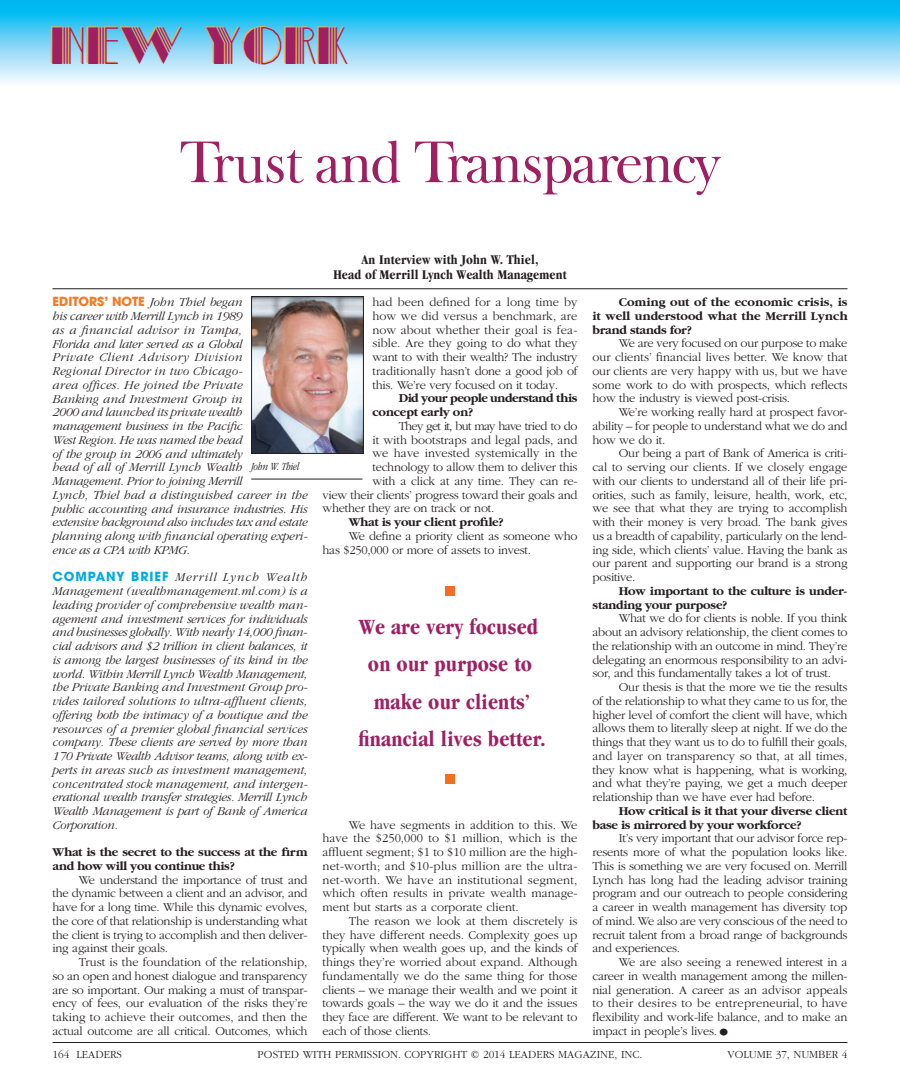
<style>
.page{position:relative;width:900px;height:1080px;background:#fff}
.page>*{position:absolute;margin:0;border:0;box-sizing:border-box;transform-origin:0 0}
.t1{font:60px "Frys Baskerville BT";letter-spacing:-.04em;color:#9e1f62}
.t2{font:45px "RM DEC Or";color:#9e1f62}
.t3{font:700 condensed 22.5px/37.5px "Garamond";letter-spacing:.01em;color:#9e1f62;text-align:center}
.t4{font:700 condensed 13.75px/15px "Garamond";letter-spacing:.01em;color:#231f20;text-align:center}
.t5{font:300 12.5px/13.8px "Garamond";letter-spacing:-.02em;color:#231f20;text-align:justify}
.t6{font:italic 300 12.5px/13.8px "Garamond";letter-spacing:-.02em;color:#231f20}
.t7{font:700 12.5px/13.8px "Garamond";letter-spacing:-.02em;color:#231f20}
.t8{font:700 12.5px/13.8px "Garamond";letter-spacing:-.04em;color:#231f20}
.t9{font:300 12.5px "Garamond";color:#231f20}
.t10{font:300 12.5px "Garamond";letter-spacing:.005em;color:#231f20}
.t11{font:300 12.5px "Garamond";letter-spacing:-.06em;color:#231f20}
.t12{font:300 11.25px "Garamond";color:#231f20}
.t13{font:italic 300 condensed 11.25px "Garamond";color:#231f20}
.s1{font-family:"Avant Garde";font-weight:700;font-style:normal;color:#f47921}
.s2{font-family:"Avant Garde";font-weight:700;font-style:normal;color:#00abe5}
.s3{font-size:22.5px}
</style>
<div class="page">
<svg style="left:0;top:0;width:900px;height:83px;background:#71d4f6"></svg>
<img style="left:253px;top:298px;width:109px;height:154px">
<div style="left:251px;top:296px;width:113px;height:158px;border:1px solid #231f20"></div>
<hr style="left:251px;top:479px;width:111px;height:1px;background:#231f20">
<hr style="left:52px;top:288px;width:796px;height:1px;background:#231f20">
<div style="left:445px;top:586px;width:10px;height:10px;background:#f36e21"></div>
<div style="left:445px;top:774px;width:10px;height:10px;background:#f36e21"></div>
<hr style="left:52px;top:1042px;width:796px;height:1px;background:#231f20">
<h2 class="t2" style="left:52px;top:9px;width:300px">NEW YORK</h2>
<h1 class="t1" style="left:179px;top:125px;width:543px">Trust and Transparency</h1>
<p class="t6" style="left:52px;top:296px;width:257px"><span class="s1">EDITORS’ NOTE</span> John Thiel began<br>his career with Merrill Lynch in 1989<br>as a financial advisor in Tampa,<br>Florida and later served as a Global<br>Private Client Advisory Division<br>Regional Director in two Chicago-<br>area offices. He joined the Private<br>Banking and Investment Group in<br>2000 and launched its private wealth management business in the Pacific<br>West Region. He was named the head<br>ofthe group in 2006 and ultimately<br>head ofall ofMerrill Lynch Wealth Management. Prior to joining Merrill<br>Lynch, Thiel had a distinguished career in the public accounting and insurance industries. His extensive background also includes tax and estate planning along with financial operating experi&shy;ence as a CPA with KPMG.</p>
<p class="t6" style="left:52px;top:571px;width:257px;text-align:justify"><span class="s2">COMPANY BRIEF</span> Merrill Lynch Wealth Management (wealthmanagement.ml.com) is a leading provider ofcomprehensive wealth man&shy;agement and investment services for individuals and businesses globally. With nearly 14,000 finan&shy;cial advisors and $2 trillion in client balances, it is among the largest businesses ofits kind in the world. Within Merrill Lynch Wealth Management, the Private Banking and Investment Group pro&shy;vides tailored solutions to ultra-affluent clients, offering both the intimacy ofa boutique and the resources ofa premier global financial services company. These clients are served by more than 170 Private Wealth Advisor teams, along with ex&shy;perts in areas such as investment management, concentrated stock management, and intergen&shy;erational wealth transfer strategies. Merrill Lynch Wealth Management is part ofBank ofAmerica Corporation.</p>
<p class="t7" style="left:52px;top:846px;width:257px">What is the secret to the success at the firm and how will you continue this?</p>
<p class="t5" style="left:52px;top:873px;width:257px;text-indent:26px">We understand the importance of trust and the dynamic between a client and an advisor, and have for a long time. While this dynamic evolves, the core of that relationship is understanding what the client is trying to accomplish and then deliver&shy;ing against their goals.</p>
<p class="t5" style="left:52px;top:956px;width:257px;text-indent:26px">Trust is the foundation of the relationship, so an open and honest dialogue and transparency are so important. Our making a must of transpar&shy;ency of fees, our evaluation of the risks they’re taking to achieve their outcomes, and then the actual outcome are all critical. Outcomes, which</p>
<p class="t13" style="left:251px;top:460px;width:50px">John W. Thiel</p>
<p class="t4" style="left:333px;top:252px;width:235px">An Interview with John W. Thiel,<br>Head of Merrill Lynch Wealth Management</p>
<p class="t5" style="left:372px;top:296px;width:207px">had been defined for a long time by how we did versus a benchmark, are now about whether their goal is fea&shy;sible. Are they going to do what they want to with their wealth? The industry traditionally hasn’t done a good job of this. We’re very focused on it today.</p>
<p class="t8" style="left:372px;top:392px;width:207px;text-indent:26px">Did your people understand this concept early on?</p>
<p class="t11" style="left:399px;top:419px;width:180px">They get it, but may have tried to do</p>
<p class="t9" style="left:372px;top:433px;width:207px">it with bootstraps and legal pads, and</p>
<p class="t10" style="left:372px;top:447px;width:206px">we have invested systemically in the</p>
<p class="t5" style="left:372px;top:461px;width:207px">technology to allow them to deliver this</p>
<p class="t5" style="left:372px;top:474px;width:207px">with a click at any time. They can re-</p>
<p class="t5" style="left:322px;top:488px;width:257px">view their clients’ progress toward their goals and</p>
<p class="t5" style="left:322px;top:502px;width:173px">whether they are on track or not.</p>
<p class="t7" style="left:349px;top:516px;width:156px">What is your client profile?</p>
<p class="t5" style="left:322px;top:529px;width:257px;text-indent:26px">We define a priority client as someone who has $250,000 or more of assets to invest.</p>
<h3 class="t3" style="left:358px;top:608px;width:189px">We are very focused on our purpose to make our clients’ financial lives better.</h3>
<p class="t5" style="left:322px;top:818px;width:257px;text-indent:26px">We have segments in addition to this. We have the $250,000 to $1 million, which is the affluent segment; $1 to $10 million are the high&shy;net-worth; and $10-plus million are the ultra&shy;net-worth. We have an institutional segment, which often results in private wealth manage&shy;ment but starts as a corporate client.</p>
<p class="t5" style="left:322px;top:914px;width:257px;text-indent:26px">The reason we look at them discretely is they have different needs. Complexity goes up typically when wealth goes up, and the kinds of things they’re worried about expand. Although fundamentally we do the same thing for those clients – we manage their wealth and we point it towards goals – the way we do it and the issues they face are different. We want to be relevant to each of those clients.</p>
<p class="t7" style="left:593px;top:296px;width:257px;text-align:justify;text-indent:26px">Coming out of the economic crisis, is it well understood what the Merrill Lynch brand stands for?</p>
<p class="t5" style="left:593px;top:337px;width:257px;text-indent:26px">We are very focused on our purpose to make our clients’ financial lives better. We know that our clients are very happy with us, but we have some work to do with prospects, which reflects how the industry is viewed post-crisis.</p>
<p class="t5" style="left:593px;top:406px;width:257px;text-indent:26px">We’re working really hard at prospect favor&shy;ability – for people to understand what we do and how we do it.</p>
<p class="t5" style="left:593px;top:447px;width:257px;text-indent:26px">Our being a part of Bank of America is criti&shy;cal to serving our clients. If we closely engage with our clients to understand all of their life pri&shy;orities, such as family, leisure, health, work, etc, we see that what they are trying to accomplish with their money is very broad. The bank gives us a breadth of capability, particularly on the lend&shy;ing side, which clients’ value. Having the bank as our parent and supporting our brand is a strong positive.</p>
<p class="t7" style="left:593px;top:584px;width:256px;text-indent:26px">How important to the culture is under&shy;standing your purpose?</p>
<p class="t5" style="left:593px;top:612px;width:257px;text-indent:26px">What we do for clients is noble. If you think about an advisory relationship, the client comes to the relationship with an outcome in mind. They’re delegating an enormous responsibility to an advi&shy;sor, and this fundamentally takes a lot of trust.</p>
<p class="t5" style="left:593px;top:681px;width:257px;text-indent:26px">Our thesis is that the more we tie the results of the relationship to what they came to us for, the higher level of comfort the client will have, which allows them to literally sleep at night. If we do the things that they want us to do to fulfill their goals, and layer on transparency so that, at all times, they know what is happening, what is working, and what they’re paying, we get a much deeper relationship than we have ever had before.</p>
<p class="t7" style="left:593px;top:804px;width:257px;text-indent:26px">How critical is it that your diverse client base is mirrored by your workforce?</p>
<p class="t5" style="left:593px;top:832px;width:257px;text-indent:26px">It’s very important that our advisor force rep&shy;resents more of what the population looks like.<br>This is something we are very focused on. Merrill Lynch has long had the leading advisor training program and our outreach to people considering a career in wealth management has diversity top of mind. We also are very conscious of the need to recruit talent from a broad range of backgrounds and experiences.</p>
<p class="t5" style="left:593px;top:956px;width:257px;text-indent:26px">We are also seeing a renewed interest in a career in wealth management among the millen&shy;nial generation. A career as an advisor appeals to their desires to be entrepreneurial, to have flexibility and work-life balance, and to make an impact in people’s lives.<span class="s3">•</span></p>
<p class="t12" style="left:52px;top:1048px;width:71px">164 LEADERS</p>
<p class="t12" style="left:258px;top:1048px;width:386px">POSTED WITH PERMISSION. COPYRIGHT © 2014 LEADERS MAGAZINE, INC.</p>
<p class="t12" style="left:728px;top:1048px;width:121px">VOLUME 37, NUMBER 4</p>
</div>
